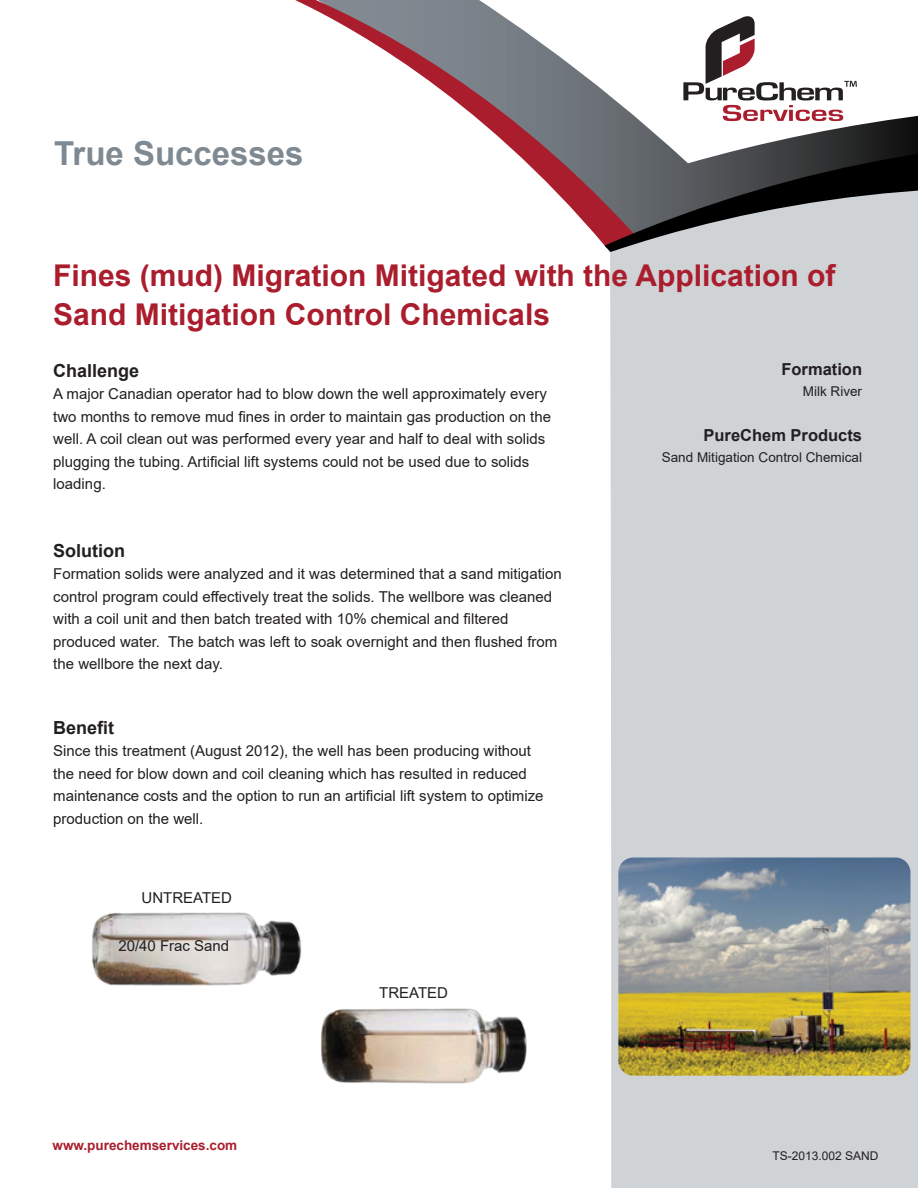
<style>
.page{position:relative;width:918px;height:1188px;background:#fff}
.page>*{position:absolute;margin:0;border:0;box-sizing:border-box;transform-origin:0 0}
.t1{font:700 33px "Arial";color:#7f8991}
.t2{font:700 30px/39px "Arial";color:#aa1d2d}
.t3{font:700 18px "Arial";color:#231f20}
.t4{font:700 16.5px "Arial";color:#231f20}
.t5{font:15px/22.5px "Arial";color:#231f20}
.t6{font:13.5px "Arial";color:#231f20}
.t7{font:700 13.5px "Arial";color:#aa1d2d}
.t8{font:12px "Arial";color:#231f20}
</style>
<div class="page">
<svg style="left:610px;top:252px;width:308px;height:936px;fill:#cfd3d6"></svg>
<svg style="left:295px;top:0;width:310px;height:246px"></svg>
<svg style="left:605px;top:163px;width:313px;height:89px"></svg>
<svg style="left:401px;top:0;width:517px;height:163px"></svg>
<svg style="left:683px;top:14px;width:174px;height:107px"></svg>
<img style="left:618px;top:858px;width:292px;height:218px">
<img style="left:92px;top:912px;width:210px;height:74px">
<img style="left:321px;top:1008px;width:206px;height:76px">
<h1 class="t1" style="left:54px;top:130px;width:251px">True Successes</h1>
<h2 class="t2" style="left:53px;top:256px;width:784px">Fines (mud) Migration Mitigated with the Application of<br>Sand Mitigation Control Chemicals</h2>
<p class="t3" style="left:53px;top:358px;width:88px">Challenge</p>
<p class="t5" style="left:53px;top:382px;width:499px">A major Canadian operator had to blow down the well approximately every two months to remove mud fines in order to maintain gas production on the well. A coil clean out was performed every year and half to deal with solids plugging the tubing. Artificial lift systems could not be used due to solids loading.</p>
<p class="t3" style="left:53px;top:538px;width:73px">Solution</p>
<p class="t5" style="left:53px;top:562px;width:510px">Formation solids were analyzed and it was determined that a sand mitigation control program could effectively treat the solids. The wellbore was cleaned with a coil unit and then batch treated with 10% chemical and filtered produced water. The batch was left to soak overnight and then flushed from the wellbore the next day.</p>
<p class="t3" style="left:53px;top:715px;width:63px">Benefit</p>
<p class="t5" style="left:53px;top:739px;width:492px">Since this treatment (August 2012), the well has been producing without the need for blow down and coil cleaning which has resulted in reduced maintenance costs and the option to run an artificial lift system to optimize production on the well.</p>
<p class="t5" style="left:142px;top:887px;width:92px">UNTREATED</p>
<p class="t5" style="left:118px;top:934px;width:112px">20/40 Frac Sand</p>
<p class="t7" style="left:52px;top:1136px;width:186px">www.purechemservices.com</p>
<p class="t5" style="left:379px;top:981px;width:70px">TREATED</p>
<p class="t4" style="left:781px;top:357px;width:82px">Formation</p>
<p class="t6" style="left:803px;top:382px;width:61px">Milk River</p>
<p class="t4" style="left:704px;top:423px;width:160px">PureChem Products</p>
<p class="t6" style="left:662px;top:448px;width:202px">Sand Mitigation Control Chemical</p>
<p class="t8" style="left:773px;top:1148px;width:108px">TS-2013.002 SAND</p>
</div>
